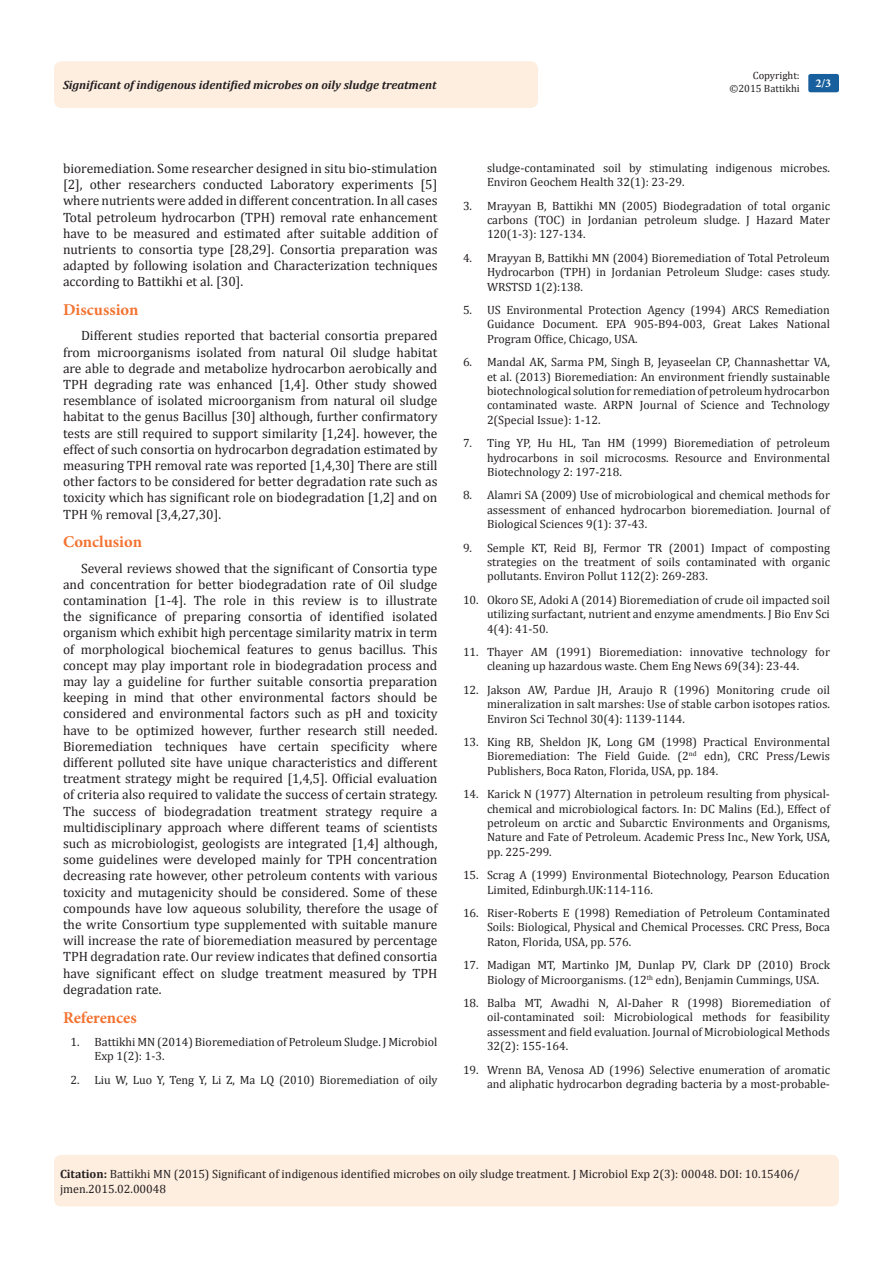
<style>
.page{position:relative;width:893px;height:1263px;background:#fff}
.page>*{position:absolute;margin:0;border:0;box-sizing:border-box;transform-origin:0 0}
.t1{font:700 16.5px "Minion Pro";color:#f37331}
.t2{font:13.5px/16.2px "Cambria";color:#231f20;text-align:justify}
.Citation{font:12px/14.4px "Cambria";color:#231f20;text-align:justify}
.t3{font:italic 700 12px "Cambria";color:#231f20}
.t4{font:700 12px "Minion Pro";color:#fff}
.t5{font:10.5px "Cambria";color:#231f20}
.s1{font-weight:700}
</style>
<div class="page">
<div style="left:54px;top:61px;width:484px;height:47px;background:#feeee0;border-radius:8px"></div>
<div style="left:808px;top:74px;width:31px;height:18px;background:#18609d;border-radius:2px"></div>
<div style="left:54px;top:1155px;width:785px;height:51px;background:#feeee0;border-radius:7px"></div>
<p class="t5" style="left:753px;top:69px;width:48px">Copyright:</p>
<p class="t5" style="left:729px;top:82px;width:72px">©2015 Battikhi</p>
<p class="t3" style="left:63px;top:77px;width:375px">Significant of indigenous identified microbes on oily sludge treatment</p>
<p class="t4" style="left:815px;top:75px;width:17px">2/3</p>
<p class="t2" style="left:63px;top:160px;width:376px">bioremediation. Some researcher designed in situ bio-stimulation [2], other researchers conducted Laboratory experiments [5] where nutrients were added in different concentration. In all cases Total petroleum hydrocarbon (TPH) removal rate enhancement have to be measured and estimated after suitable addition of nutrients to consortia type [28,29]. Consortia preparation was adapted by following isolation and Characterization techniques according to Battikhi et al. [30].</p>
<p class="t1" style="left:63px;top:298px;width:77px">Discussion</p>
<p class="t2" style="left:63px;top:328px;width:376px;text-indent:18px">Different studies reported that bacterial consortia prepared from microorganisms isolated from natural Oil sludge habitat are able to degrade and metabolize hydrocarbon aerobically and TPH degrading rate was enhanced [1,4]. Other study showed resemblance of isolated microorganism from natural oil sludge habitat to the genus Bacillus [30] although, further confirmatory tests are still required to support similarity [1,24]. however, the effect of such consortia on hydrocarbon degradation estimated by measuring TPH removal rate was reported [1,4,30] There are still other factors to be considered for better degradation rate such as toxicity which has significant role on biodegradation [1,2] and on TPH % removal [3,4,27,30].</p>
<p class="t1" style="left:63px;top:530px;width:81px">Conclusion</p>
<p class="t2" style="left:63px;top:560px;width:376px;text-indent:18px">Several reviews showed that the significant of Consortia type and concentration for better biodegradation rate of Oil sludge contamination [1-4]. The role in this review is to illustrate the significance of preparing consortia of identified isolated organism which exhibit high percentage similarity matrix in term of morphological biochemical features to genus bacillus. This concept may play important role in biodegradation process and may lay a guideline for further suitable consortia preparation keeping in mind that other environmental factors should be considered and environmental factors such as pH and toxicity have to be optimized however, further research still needed.<br>Bioremediation techniques have certain specificity where different polluted site have unique characteristics and different treatment strategy might be required [1,4,5]. Official evaluation of criteria also required to validate the success of certain strategy.<br>The success of biodegradation treatment strategy require a multidisciplinary approach where different teams of scientists such as microbiologist, geologists are integrated [1,4] although, some guidelines were developed mainly for TPH concentration decreasing rate however, other petroleum contents with various toxicity and mutagenicity should be considered. Some of these compounds have low aqueous solubility, therefore the usage of the write Consortium type supplemented with suitable manure will increase the rate of bioremediation measured by percentage TPH degradation rate. Our review indicates that defined consortia have significant effect on sludge treatment measured by TPH degradation rate.</p>
<p class="t1" style="left:63px;top:1006px;width:75px">References</p>
<p class="Citation" style="left:94px;top:1035px;width:344px;text-indent:-24px">1. Battikhi MN (2014) Bioremediation of Petroleum Sludge. J Microbiol<br>Exp 1(2): 1-3.</p>
<p class="Citation" style="left:70px;top:1072px;width:368px">2. Liu W, Luo Y, Teng Y, Li Z, Ma LQ (2010) Bioremediation of oily</p>
<p class="Citation" style="left:487px;top:160px;width:344px">sludge-contaminated soil by stimulating indigenous microbes.<br>Environ Geochem Health 32(1): 23-29.</p>
<p class="Citation" style="left:487px;top:198px;width:344px;text-indent:-24px">3. Mrayyan B, Battikhi MN (2005) Biodegradation of total organic carbons (TOC) in Jordanian petroleum sludge. J Hazard Mater 120(1-3): 127-134.</p>
<p class="Citation" style="left:487px;top:250px;width:344px;text-indent:-24px">4. Mrayyan B, Battikhi MN (2004) Bioremediation of Total Petroleum Hydrocarbon (TPH) in Jordanian Petroleum Sludge: cases study.<br>WRSTSD 1(2):138.</p>
<p class="Citation" style="left:487px;top:303px;width:344px;text-indent:-24px">5. US Environmental Protection Agency (1994) ARCS Remediation Guidance Document. EPA 905-B94-003, Great Lakes National Program Office, Chicago, USA.</p>
<p class="Citation" style="left:487px;top:355px;width:344px;text-indent:-24px">6. Mandal AK, Sarma PM, Singh B, Jeyaseelan CP, Channashettar VA, et al. (2013) Bioremediation: An environment friendly sustainable biotechnological solution for remediation of petroleum hydrocarbon contaminated waste. ARPN Journal of Science and Technology 2(Special Issue): 1-12.</p>
<p class="Citation" style="left:487px;top:436px;width:344px;text-indent:-24px">7. Ting YP, Hu HL, Tan HM (1999) Bioremediation of petroleum hydrocarbons in soil microcosms. Resource and Environmental Biotechnology 2: 197-218.</p>
<p class="Citation" style="left:487px;top:488px;width:344px;text-indent:-24px">8. Alamri SA (2009) Use of microbiological and chemical methods for assessment of enhanced hydrocarbon bioremediation. Journal of Biological Sciences 9(1): 37-43.</p>
<p class="Citation" style="left:487px;top:540px;width:344px;text-indent:-24px">9. Semple KT, Reid BJ, Fermor TR (2001) Impact of composting strategies on the treatment of soils contaminated with organic pollutants. Environ Pollut 112(2): 269-283.</p>
<p class="Citation" style="left:487px;top:592px;width:344px;text-indent:-24px">10. Okoro SE, Adoki A (2014) Bioremediation of crude oil impacted soil utilizing surfactant, nutrient and enzyme amendments. J Bio Env Sci 4(4): 41-50.</p>
<p class="Citation" style="left:463px;top:645px;width:368px;text-align:center">11. Thayer AM (1991) Bioremediation: innovative technology for cleaning up hazardous waste. Chem Eng News 69(34): 23-44.</p>
<p class="Citation" style="left:487px;top:682px;width:344px;text-indent:-24px">12. Jakson AW, Pardue JH, Araujo R (1996) Monitoring crude oil mineralization in salt marshes: Use of stable carbon isotopes ratios.<br>Environ Sci Technol 30(4): 1139-1144.</p>
<p class="Citation" style="left:487px;top:735px;width:344px;text-indent:-24px">13. King RB, Sheldon JK, Long GM (1998) Practical Environmental Bioremediation: The Field Guide. (2<sup>nd</sup> edn), CRC Press/Lewis Publishers, Boca Raton, Florida, USA, pp. 184.</p>
<p class="Citation" style="left:487px;top:787px;width:344px;text-indent:-24px">14. Karick N (1977) Alternation in petroleum resulting from physical&shy;chemical and microbiological factors. In: DC Malins (Ed.), Effect of petroleum on arctic and Subarctic Environments and Organisms, Nature and Fate of Petroleum. Academic Press Inc., New York, USA, pp. 225-299.</p>
<p class="Citation" style="left:487px;top:868px;width:344px;text-indent:-24px">15. Scrag A (1999) Environmental Biotechnology, Pearson Education<br>Limited, Edinburgh.UK:114-116.</p>
<p class="Citation" style="left:487px;top:906px;width:344px;text-indent:-24px">16. Riser-Roberts E (1998) Remediation of Petroleum Contaminated Soils: Biological, Physical and Chemical Processes. CRC Press, Boca Raton, Florida, USA, pp. 576.</p>
<p class="Citation" style="left:487px;top:958px;width:344px;text-indent:-24px">17. Madigan MT, Martinko JM, Dunlap PV, Clark DP (2010) Brock<br>Biology of Microorganisms. (12<sup>th</sup> edn), Benjamin Cummings, USA.</p>
<p class="Citation" style="left:487px;top:996px;width:344px;text-indent:-24px">18. Balba MT, Awadhi N, Al-Daher R (1998) Bioremediation of oil-contaminated soil: Microbiological methods for feasibility assessment and field evaluation. Journal of Microbiological Methods 32(2): 155-164.</p>
<p class="Citation" style="left:463px;top:1062px;width:368px;text-align:right">19. Wrenn BA, Venosa AD (1996) Selective enumeration of aromatic and aliphatic hydrocarbon degrading bacteria by a most-probable-</p>
<p class="Citation" style="left:60px;top:1167px;width:741px"><span class="s1">Citation:</span> Battikhi MN (2015) Significant of indigenous identified microbes on oily sludge treatment. J Microbiol Exp 2(3): 00048. DOI: 10.15406/ jmen.2015.02.00048</p>
</div>
